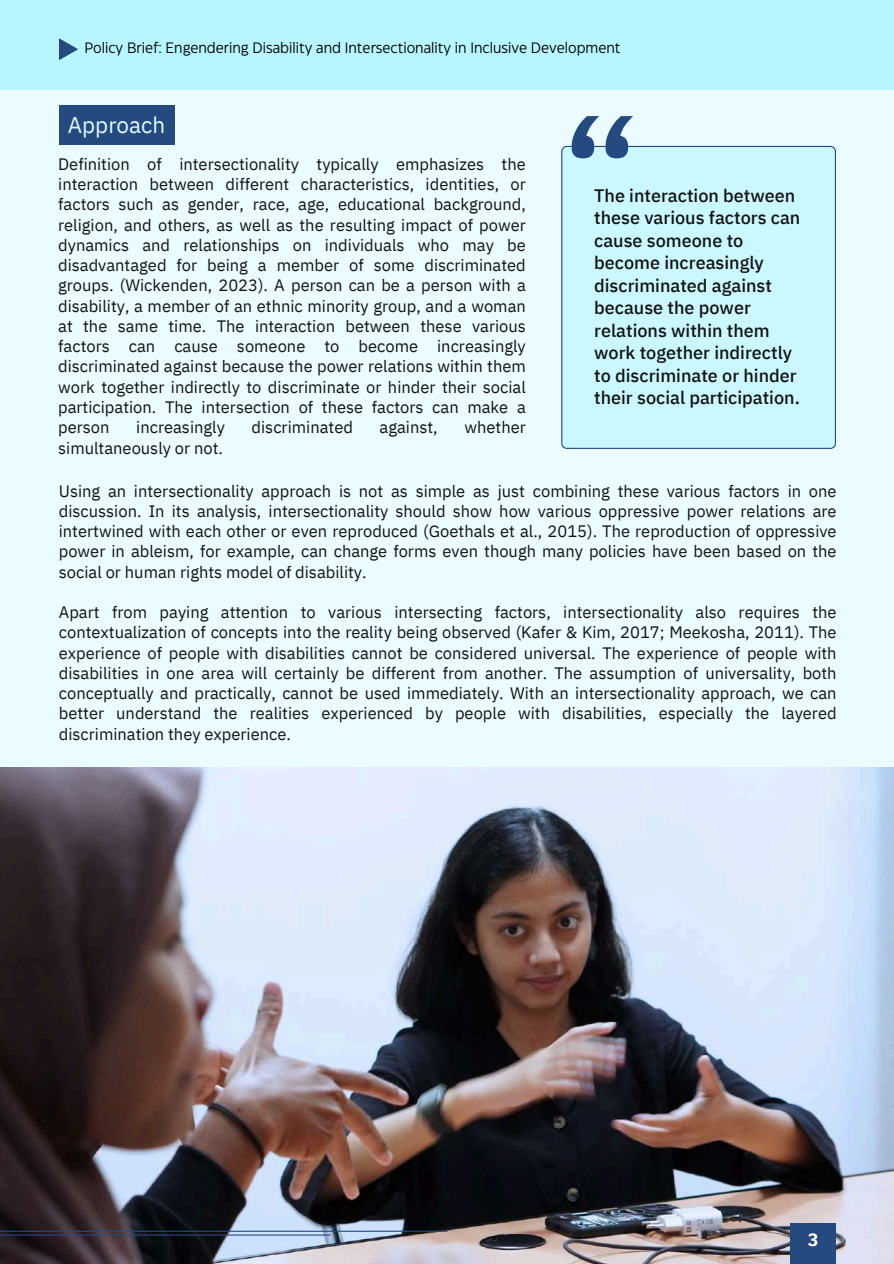
<style>
.page{position:relative;width:894px;height:1264px;background:#fff}
.page>*{position:absolute;margin:0;border:0;box-sizing:border-box;transform-origin:0 0}
.t1{font:500 156px "IBM Plex Sans";color:#244a7f}
.t2{font:22.5px "IBM Plex Sans";color:#e0fbff}
.t3{font:500 18px/22.5px "IBM Plex Sans";color:#121212}
.t4{font:700 18px "IBM Plex Sans";color:#fff}
.t5{font:16.5px/20.2px "IBM Plex Sans";color:#121212;text-align:justify}
.t6{font:15px "Eastman Grotesque";color:#000}
</style>
<div class="page">
<div style="left:0;top:0;width:893px;height:1263px;background:#eafcff"></div>
<div style="left:0;top:0;width:893px;height:89px;background:#b8f6ff"></div>
<svg style="left:59px;top:38px;width:19px;height:22px"></svg>
<img style="left:0;top:767px;width:893px;height:496px">
<div style="left:790px;top:1223px;width:45px;height:40px;background:#244a7f"></div>
<hr style="left:0;top:1230px;width:447px;height:1px;background:#244a7f">
<hr style="left:0;top:1234px;width:330px;height:1px;background:#244a7f">
<div style="left:561px;top:146px;width:274px;height:302px;background:#cbf8ff"></div>
<div style="left:59px;top:105px;width:115px;height:39px;background:#244a7f"></div>
<p class="t6" style="left:84px;top:42px;width:537px">Policy Brief: Engendering Disability and Intersectionality in Inclusive Development</p>
<h2 class="t2" style="left:68px;top:110px;width:99px">Approach</h2>
<p class="t5" style="left:58px;top:153px;width:469px">Definition of intersectionality typically emphasizes the interaction between different characteristics, identities, or factors such as gender, race, age, educational background, religion, and others, as well as the resulting impact of power dynamics and relationships on individuals who may be disadvantaged for being a member of some discriminated groups. (Wickenden, 2023). A person can be a person with a disability, a member of an ethnic minority group, and a woman at the same time. The interaction between these various factors can cause someone to become increasingly discriminated against because the power relations within them work together indirectly to discriminate or hinder their social participation. The intersection of these factors can make a person</p>
<p class="t5" style="left:136px;top:417px;width:90px">increasingly</p>
<p class="t5" style="left:251px;top:417px;width:103px">discriminated</p>
<p class="t5" style="left:379px;top:417px;width:60px">against,</p>
<p class="t5" style="left:464px;top:417px;width:63px">whether</p>
<p class="t5" style="left:58px;top:437px;width:166px">simultaneously or not.</p>
<h1 class="t1" style="left:561px;top:72px;width:80px">“</h1>
<p class="t3" style="left:594px;top:184px;width:208px">The interaction between these various factors can cause someone to become increasingly discriminated against because the power relations within them work together indirectly to discriminate or hinder their social participation.</p>
<p class="t5" style="left:59px;top:480px;width:779px">Using an intersectionality approach is not as simple as just combining these various factors in one discussion. In its analysis, intersectionality should show how various oppressive power relations are intertwined with each other or even reproduced (Goethals et al., 2015). The reproduction of oppressive power in ableism, for example, can change forms even though many policies have been based on the social or human rights model of disability.</p>
<p class="t5" style="left:59px;top:602px;width:779px">Apart from paying attention to various intersecting factors, intersectionality also requires the contextualization of concepts into the reality being observed (Kafer &amp; Kim, 2017; Meekosha, 2011). The experience of people with disabilities cannot be considered universal. The experience of people with disabilities in one area will certainly be different from another. The assumption of universality, both conceptually and practically, cannot be used immediately. With an intersectionality approach, we can better understand the realities experienced by people with disabilities, especially the layered discrimination they experience.</p>
<p class="t4" style="left:807px;top:1227px;width:12px">3</p>
</div>
